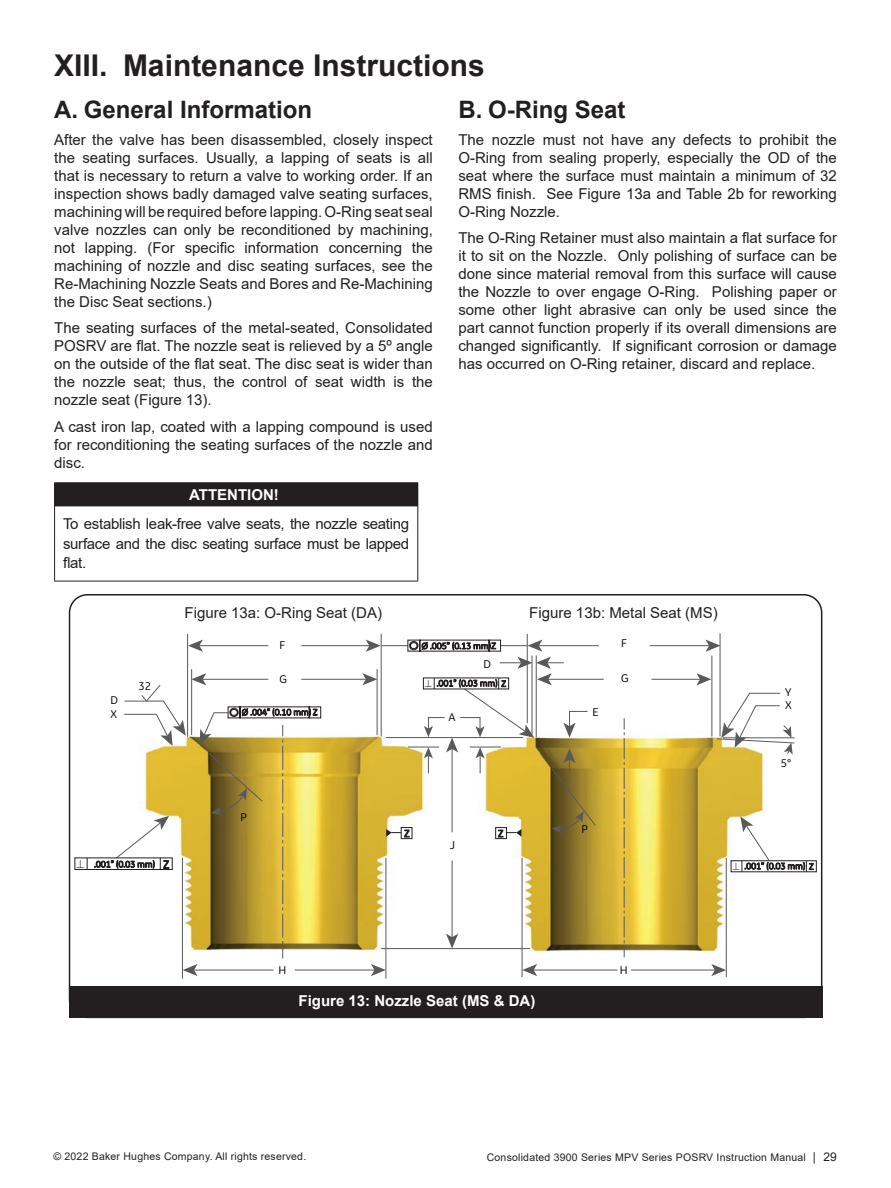
<style>
.page{position:relative;width:891px;height:1188px;background:#fff}
.page>*{position:absolute;margin:0;border:0;box-sizing:border-box;transform-origin:0 0}
.t1{font:700 30px "Arial";color:#231f20}
.Paragraph_Style_2{font:700 24px "Arial";color:#231f20}
.Paragraph_Style_2-2{font:15px/18px "Arial";color:#231f20;text-align:justify}
.t2{font:700 15px "Arial";color:#fff}
.t3{font:12px/12.9px "GE Inspira Sans";color:#040503}
.t4{font:10.95px "GE Inspira Sans";color:#231f20}
.t5{font:10.5px "Arial";letter-spacing:.02em;color:#231f20}
.t6{font:9.45px "GE Inspira Sans";color:#231f20}
.s1{font-weight:400;color:#231f20}
.s2{font-size:12px}
</style>
<div class="page">
<div style="left:55px;top:483px;width:363px;height:23px;background:#231f20"></div>
<svg style="left:54px;top:483px;width:1px;height:23px"></svg>
<hr style="left:54px;top:482px;width:364px;height:1px;background:#231f20">
<hr style="left:54px;top:506px;width:1px;height:75px;background:#231f20">
<hr style="left:417px;top:506px;width:1px;height:75px;background:#231f20">
<hr style="left:54px;top:581px;width:364px;height:1px;background:#231f20">
<img style="left:468px;top:873px;width:264px;height:90px">
<hr style="left:187px;top:634px;width:1px;height:103px;background:#58595b">
<hr style="left:191px;top:669px;width:1px;height:66px;background:#58595b">
<hr style="left:381px;top:634px;width:1px;height:103px;background:#58595b">
<svg style="left:624px;top:873px;width:1px;height:84px"></svg>
<hr style="left:301px;top:645px;width:69px;height:1px;background:#58595b">
<hr style="left:199px;top:645px;width:69px;height:1px;background:#58595b">
<svg style="left:188px;top:640px;width:15px;height:12px"></svg>
<hr style="left:301px;top:679px;width:66px;height:1px;background:#58595b">
<hr style="left:202px;top:679px;width:66px;height:1px;background:#58595b">
<svg style="left:191px;top:673px;width:15px;height:11px"></svg>
<hr style="left:182px;top:858px;width:1px;height:121px;background:#58595b">
<hr style="left:386px;top:858px;width:1px;height:121px;background:#58595b">
<hr style="left:295px;top:970px;width:80px;height:1px;background:#58595b">
<svg style="left:371px;top:964px;width:15px;height:12px"></svg>
<hr style="left:522px;top:858px;width:1px;height:119px;background:#58595b">
<hr style="left:726px;top:858px;width:1px;height:119px;background:#58595b">
<hr style="left:533px;top:970px;width:84px;height:1px;background:#58595b">
<svg style="left:522px;top:964px;width:15px;height:12px"></svg>
<hr style="left:631px;top:970px;width:85px;height:1px;background:#58595b">
<svg style="left:711px;top:964px;width:15px;height:12px"></svg>
<hr style="left:527px;top:634px;width:1px;height:89px;background:#58595b">
<hr style="left:720px;top:633px;width:1px;height:103px;background:#58595b">
<svg style="left:141px;top:684px;width:390px;height:265px"></svg>
<svg style="left:446px;top:934px;width:12px;height:15px"></svg>
<div style="left:401px;top:827px;width:11px;height:12px;border:1px solid #231f20"></div>
<div style="left:731px;top:860px;width:86px;height:12px;border:1px solid #231f20"></div>
<svg style="left:407px;top:639px;width:400px;height:234px"></svg>
<svg style="left:740px;top:816px;width:31px;height:46px"></svg>
<div style="left:74px;top:857px;width:99px;height:13px;border:1px solid #231f20"></div>
<svg style="left:87px;top:858px;width:1px;height:12px"></svg>
<svg style="left:115px;top:700px;width:207px;height:276px"></svg>
<svg style="left:362px;top:640px;width:234px;height:197px"></svg>
<div style="left:69px;top:987px;width:753px;height:31px;background:#231f20"></div>
<p class="t1" style="left:54px;top:44px;width:432px">XIII. Maintenance Instructions</p>
<p class="Paragraph_Style_2" style="left:54px;top:93px;width:259px">A. General Information</p>
<p class="Paragraph_Style_2-2" style="left:54px;top:130px;width:380px">After the valve has been disassembled, closely inspect the seating surfaces. Usually, a lapping of seats is all that is necessary to return a valve to working order. If an inspection shows badly damaged valve seating surfaces, machining will be required before lapping. O-Ring seat seal valve nozzles can only be reconditioned by machining, not lapping. (For specific information concerning the machining of nozzle and disc seating surfaces, see the Re-Machining Nozzle Seats and Bores and Re-Machining the Disc Seat sections.)</p>
<p class="Paragraph_Style_2-2" style="left:54px;top:319px;width:380px">The seating surfaces of the metal-seated, Consolidated POSRV are flat. The nozzle seat is relieved by a 5º angle on the outside of the flat seat. The disc seat is wider than the nozzle seat; thus, the control of seat width is the nozzle seat (Figure 13).</p>
<p class="Paragraph_Style_2-2" style="left:54px;top:417px;width:380px">A cast iron lap, coated with a lapping compound is used for reconditioning the seating surfaces of the nozzle and disc.</p>
<p class="t2" style="left:189px;top:484px;width:95px">ATTENTION!<span class="s1">!</span></p>
<p class="Paragraph_Style_2-2" style="left:63px;top:514px;width:348px;line-height:19.5px">To establish leak-free valve seats, the nozzle seating surface and the disc seating surface must be lapped flat.</p>
<p class="Paragraph_Style_2" style="left:458px;top:93px;width:169px">B. O-Ring Seat</p>
<p class="Paragraph_Style_2-2" style="left:458px;top:130px;width:380px">The nozzle must not have any defects to prohibit the O-Ring from sealing properly, especially the OD of the seat where the surface must maintain a minimum of 32<br>RMS finish. See Figure 13a and Table 2b for reworking O-Ring Nozzle.</p>
<p class="Paragraph_Style_2-2" style="left:458px;top:229px;width:380px">The O-Ring Retainer must also maintain a flat surface for it to sit on the Nozzle. Only polishing of surface can be done since material removal from this surface will cause the Nozzle to over engage O-Ring. Polishing paper or some other light abrasive can only be used since the part cannot function properly if its overall dimensions are changed significantly. If significant corrosion or damage has occurred on O-Ring retainer, discard and replace.</p>
<p class="Paragraph_Style_2-2" style="left:185px;top:604px;width:199px">Figure 13a: O-Ring Seat (DA)</p>
<p class="Paragraph_Style_2-2" style="left:529px;top:604px;width:190px">Figure 13b: Metal Seat (MS)</p>
<p class="t3" style="left:280px;top:639px;width:7px">F</p>
<p class="t6" style="left:422px;top:640px;width:76px">Ø .005” (0.13 mm)Z</p>
<p class="t3" style="left:621px;top:636px;width:7px">F</p>
<p class="t3" style="left:484px;top:657px;width:9px">D</p>
<p class="t3" style="left:111px;top:694px;width:9px">D</p>
<p class="t3" style="left:111px;top:707px;width:8px">X</p>
<p class="t3" style="left:139px;top:679px;width:14px">32</p>
<p class="t3" style="left:280px;top:672px;width:9px">G</p>
<p class="t6" style="left:242px;top:707px;width:77px">Ø .004” (0.10 mm) Z</p>
<p class="t6" style="left:425px;top:678px;width:83px">⊥ .001” (0.03 mm) Z</p>
<p class="t3" style="left:449px;top:710px;width:9px">A</p>
<p class="t3" style="left:593px;top:705px;width:8px">E</p>
<p class="t3" style="left:621px;top:671px;width:9px">G</p>
<p class="t3" style="left:785px;top:686px;width:8px">Y<br>X</p>
<p class="t3" style="left:781px;top:757px;width:12px">5°</p>
<p class="t3" style="left:240px;top:810px;width:8px">P</p>
<p class="t4" style="left:404px;top:827px;width:7px">Z</p>
<p class="t4" style="left:498px;top:827px;width:7px">Z</p>
<p class="t3" style="left:582px;top:822px;width:8px">P</p>
<p class="t3" style="left:450px;top:839px;width:7px">J</p>
<p class="t6" style="left:77px;top:859px;width:94px">⊥ .001” (0.03 mm) <span class="s2">Z</span></p>
<p class="t6" style="left:732px;top:860px;width:83px">⊥ .001” (0.03 mm) Z</p>
<p class="t3" style="left:278px;top:964px;width:9px">H</p>
<p class="t3" style="left:620px;top:964px;width:9px">H</p>
<p class="t2" style="left:299px;top:990px;width:238px">Figure 13: Nozzle Seat (MS &amp; DA)</p>
<p class="t5" style="left:53px;top:1149px;width:254px">© 2022 Baker Hughes Company. All rights reserved.</p>
<p class="t5" style="left:487px;top:1150px;width:352px">Consolidated 3900 Series MPV Series POSRV Instruction Manual <span class="s2">| 29</span></p>
</div>
